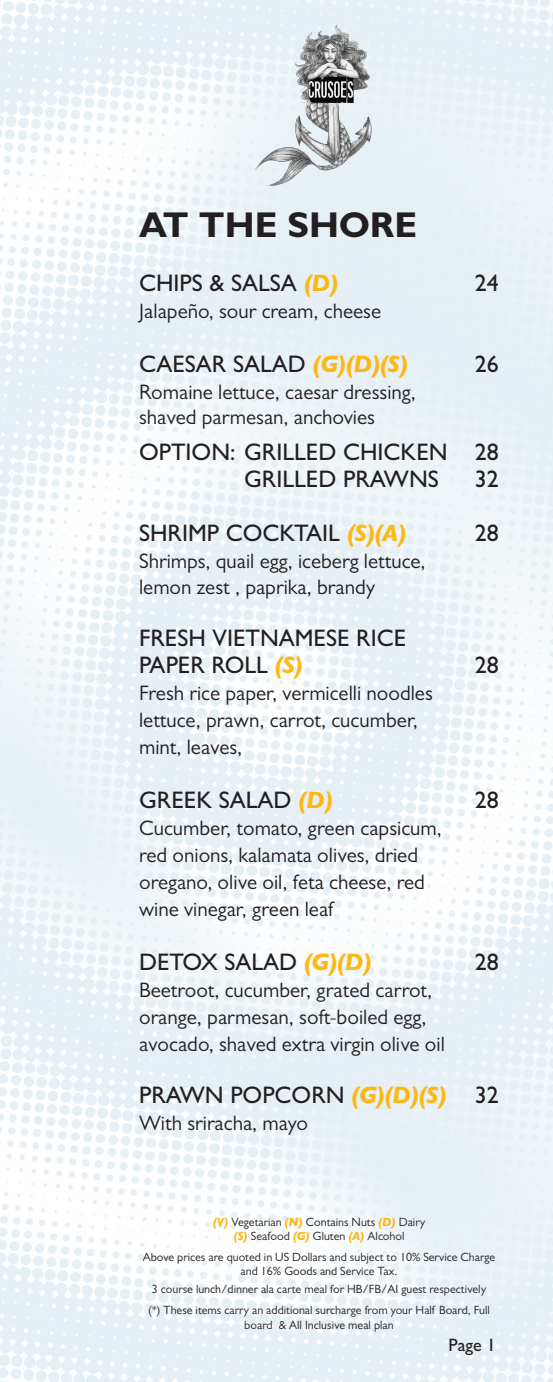
<style>
.page{position:relative;width:553px;height:1382px;background:#fff}
.page>*{position:absolute;margin:0;border:0;box-sizing:border-box;transform-origin:0 0}
.t1{font:700 36px "Gill Sans";color:#231f20}
.t2{font:500 24px "Gill Sans";color:#231f20}
.t3{font:21px/27px "Gill Sans";color:#231f20}
.t4{font:500 18px "Gill Sans";color:#231f20}
.t5{font:12px/14.4px "Gill Sans";color:#231f20;text-align:center}
.s1{font-weight:800;font-style:italic;color:#fcb814}
</style>
<div class="page">
<img style="left:0;top:0;width:553px;height:1382px">
<img style="left:254px;top:21px;width:130px;height:179px">
<p class="t1" style="left:139px;top:203px;width:279px">AT THE SHORE</p>
<p class="t2" style="left:139px;top:269px;width:200px">CHIPS &amp; SALSA <span class="s1">(D)</span></p>
<p class="t2" style="left:475px;top:269px;width:25px">24</p>
<p class="t3" style="left:139px;top:297px;width:244px">Jalapeño, sour cream, cheese</p>
<p class="t2" style="left:139px;top:350px;width:270px">CAESAR SALAD <span class="s1">(G)(D)(S)</span></p>
<p class="t2" style="left:475px;top:350px;width:25px">26</p>
<p class="t3" style="left:139px;top:378px;width:278px">Romaine lettuce, caesar dressing,</p>
<p class="t3" style="left:139px;top:404px;width:237px">shaved parmesan, anchovies</p>
<p class="t2" style="left:139px;top:438px;width:361px">OPTION: GRILLED CHICKEN 28</p>
<p class="t2" style="left:244px;top:465px;width:196px">GRILLED PRAWNS</p>
<p class="t2" style="left:475px;top:465px;width:25px">32</p>
<p class="t2" style="left:139px;top:519px;width:268px">SHRIMP COCKTAIL <span class="s1">(S)(A)</span></p>
<p class="t2" style="left:475px;top:519px;width:25px">28</p>
<p class="t3" style="left:139px;top:548px;width:288px">Shrimps, quail egg, iceberg lettuce,</p>
<p class="t3" style="left:139px;top:573px;width:237px">lemon zest , paprika, brandy</p>
<p class="t2" style="left:139px;top:623px;width:269px">FRESH VIETNAMESE RICE</p>
<p class="t2" style="left:139px;top:650px;width:165px">PAPER ROLL <span class="s1">(S)</span></p>
<p class="t2" style="left:475px;top:650px;width:25px">28</p>
<p class="t3" style="left:139px;top:679px;width:295px">Fresh rice paper, vermicelli noodles lettuce, prawn, carrot, cucumber,</p>
<p class="t3" style="left:139px;top:733px;width:105px">mint, leaves,</p>
<p class="t2" style="left:139px;top:785px;width:195px">GREEK SALAD <span class="s1">(D)</span></p>
<p class="t2" style="left:475px;top:785px;width:25px">28</p>
<p class="t3" style="left:139px;top:814px;width:304px">Cucumber, tomato, green capsicum,</p>
<p class="t3" style="left:139px;top:841px;width:280px">red onions, kalamata olives, dried</p>
<p class="t3" style="left:139px;top:868px;width:287px">oregano, olive oil, feta cheese, red</p>
<p class="t3" style="left:139px;top:895px;width:196px">wine vinegar, green leaf</p>
<p class="t2" style="left:139px;top:947px;width:233px">DETOX SALAD <span class="s1">(G)(D)</span></p>
<p class="t2" style="left:475px;top:947px;width:25px">28</p>
<p class="t3" style="left:139px;top:976px;width:294px">Beetroot, cucumber, grated carrot, orange, parmesan, soft-boiled egg,</p>
<p class="t3" style="left:139px;top:1030px;width:307px">avocado, shaved extra virgin olive oil</p>
<p class="t2" style="left:139px;top:1081px;width:361px">PRAWN POPCORN <span class="s1">(G)(D)(S)</span> 32</p>
<p class="t3" style="left:139px;top:1109px;width:170px">With sriracha, mayo</p>
<p class="t5" style="left:213px;top:1214px;width:214px"><span class="s1">(V)</span> Vegetarian <span class="s1">(N)</span> Contains Nuts <span class="s1">(D)</span> Dairy <span class="s1">(S)</span> Seafood <span class="s1">(G)</span> Gluten <span class="s1">(A)</span> Alcohol</p>
<p class="t5" style="left:143px;top:1250px;width:354px">Above prices are quoted in US Dollars and subject to 10% Service Charge and 16% Goods and Service Tax.</p>
<p class="t5" style="left:148px;top:1279px;width:343px;line-height:21px">3 course lunch/dinner ala carte meal for HB/FB/AI guest respectively (*) These items carry an additional surcharge from your Half Board, Full</p>
<p class="t5" style="left:244px;top:1317px;width:151px">board &amp; All Inclusive meal plan</p>
<p class="t4" style="left:448px;top:1334px;width:49px">Page 1</p>
</div>
